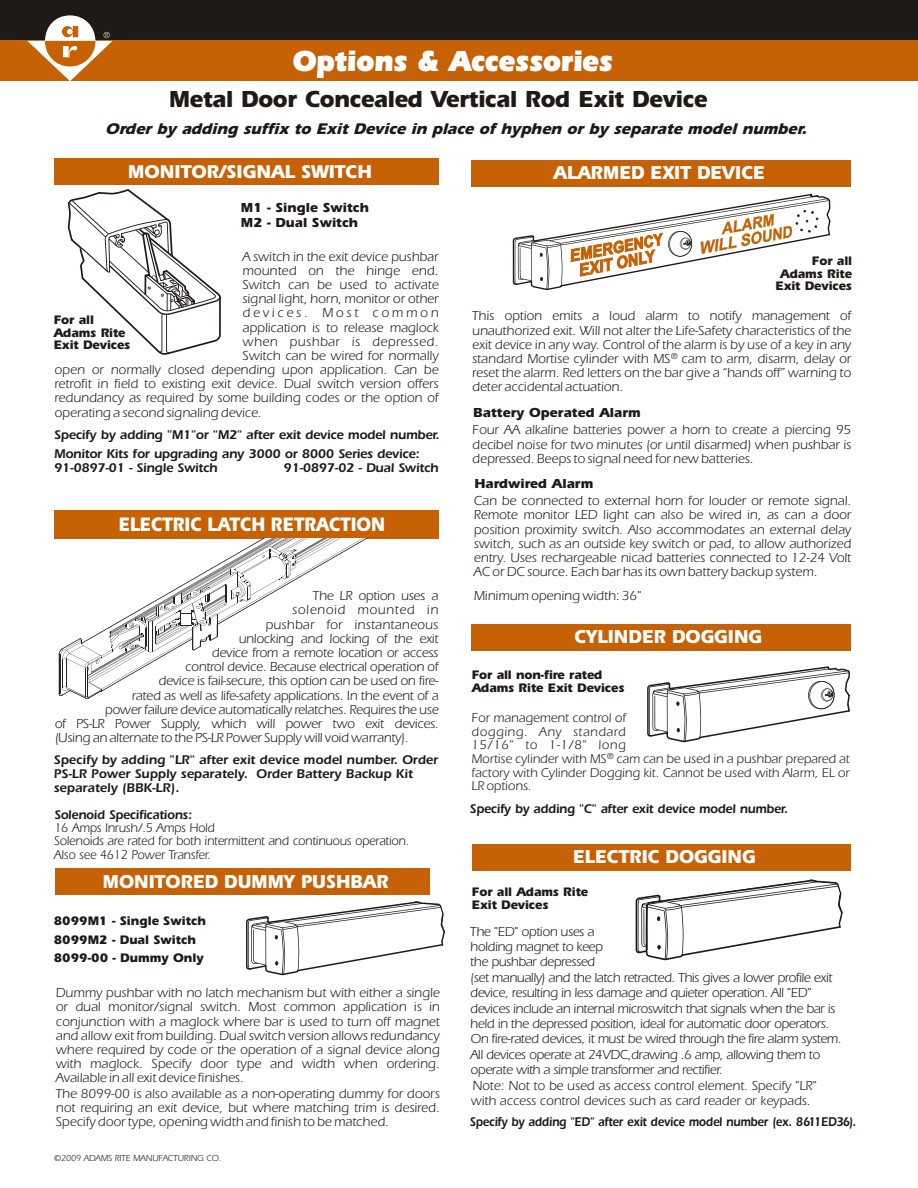
<style>
.page{position:relative;width:918px;height:1188px;background:#fff}
.page>*{position:absolute;margin:0;border:0;box-sizing:border-box;transform-origin:0 0}
.t1{font:900 30px "Erie";letter-spacing:-.02em;color:#fff;scale:.9 1}
.t2{font:700 24px "Erie";letter-spacing:-.015em;color:#1f1a17;scale:.95 1}
.t3{font:700 20.1px "Erie";color:#fff;scale:.84 1}
.t4{font:700 19.35px "Erie";color:#fff;scale:.9 1}
.t5{font:700 19.05px "Erie";color:#fff;scale:.93 1}
.t6{font:italic 700 15.9px "Erie";color:#1f1a17}
.t7{font:13.5px/14.1px "Erie";letter-spacing:-.015em;color:#1f1a17;text-align:justify}
.t8{font:700 13.5px/15.8px "Erie";color:#1f1a17}
.t9{font:13.5px "Erie";letter-spacing:.035em;color:#1f1a17}
.t10{font:13.5px "Erie";letter-spacing:.02em;color:#1f1a17}
.t11{font:13.5px "Erie";letter-spacing:.205em;color:#1f1a17}
.t12{font:13.5px "Erie";letter-spacing:.045em;color:#1f1a17}
.t13{font:13.35px/15.3px "Erie";color:#1f1a17}
.t14{font:900 13.05px/14px "Erie";letter-spacing:-.015em;color:#1f1a17}
.t15{font:13.05px/13.6px "Erie";color:#1f1a17}
.t16{font:13.05px/13.4px "Erie";color:#1f1a17;scale:.96 1}
.t17{font:900 13.05px "Erie";letter-spacing:-.015em;color:#1f1a17;scale:.96 1}
.t18{font:900 13.05px "Erie";letter-spacing:-.015em;color:#1f1a17;scale:.89 1}
.t19{font:700 12.75px/12.6px "Erie";letter-spacing:-.015em;color:#1f1a17}
.t20{font:9px "Erie";color:#1f1a17}
.s1{font-size:13.5px}
</style>
<div class="page">
<svg style="left:647px;top:666px;width:203px;height:76px"></svg>
<div style="left:471px;top:624px;width:380px;height:27px;background:#c76105"></div>
<div style="left:472px;top:844px;width:379px;height:27px;background:#c76105"></div>
<div style="left:471px;top:160px;width:379px;height:27px;background:#c76105"></div>
<div style="left:55px;top:868px;width:374px;height:27px;background:#c76105"></div>
<svg style="left:246px;top:894px;width:199px;height:81px"></svg>
<svg style="left:68px;top:189px;width:153px;height:166px"></svg>
<div style="left:55px;top:158px;width:384px;height:27px;background:#c76105"></div>
<svg style="left:0;top:0;width:918px;height:81px;background:#774213"></svg>
<svg style="left:513px;top:194px;width:318px;height:96px"></svg>
<div style="left:55px;top:510px;width:384px;height:28px;background:#c76105"></div>
<svg style="left:59px;top:538px;width:357px;height:161px"></svg>
<svg style="left:636px;top:879px;width:207px;height:81px"></svg>
<h1 class="t1" style="left:292px;top:49px;width:358px">Options &amp; Accessories</h1>
<h2 class="t2" style="left:169px;top:90px;width:568px">Metal Door Concealed Vertical Rod Exit Device</h2>
<p class="t6" style="left:105px;top:123px;width:707px">Order by adding suffix to Exit Device in place of hyphen or by separate model number.</p>
<h3 class="t5" style="left:128px;top:164px;width:264px">MONITOR/SIGNAL SWITCH</h3>
<p class="t8" style="left:241px;top:200px;width:129px">M1 - Single Switch<br>M2 - Dual Switch</p>
<p class="t7" style="left:242px;top:250px;width:198px">A switch in the exit device pushbar</p>
<p class="t7" style="left:242px;top:265px;width:198px">mounted on the hinge end.</p>
<p class="t7" style="left:242px;top:279px;width:198px">Switch can be used to activate</p>
<p class="t7" style="left:242px;top:293px;width:198px">signal light, horn, monitor or other</p>
<p class="t11" style="left:243px;top:308px;width:198px">devices. Most common</p>
<p class="t7" style="left:243px;top:321px;width:198px">application is to release maglock</p>
<p class="t9" style="left:243px;top:336px;width:198px">when pushbar is depressed.</p>
<p class="t7" style="left:243px;top:350px;width:198px">Switch can be wired for normally</p>
<p class="t7" style="left:55px;top:364px;width:386px">open or normally closed depending upon application. Can be</p>
<p class="t7" style="left:55px;top:378px;width:386px">retrofit in field to existing exit device. Dual switch version offers</p>
<p class="t7" style="left:55px;top:392px;width:386px">redundancy as required by some building codes or the option of</p>
<p class="t7" style="left:55px;top:406px;width:209px">operating a second signaling device.</p>
<p class="t19" style="left:54px;top:315px;width:78px">For all<br>Adams Rite<br>Exit Devices</p>
<p class="t14" style="left:54px;top:426px;width:387px;line-height:19px">Specify by adding "M1"or "M2" after exit device model number.<br>Monitor Kits for upgrading any 3000 or 8000 Series device:</p>
<p class="t14" style="left:54px;top:462px;width:165px">91-0897-01 - Single Switch</p>
<p class="t14" style="left:284px;top:462px;width:156px">91-0897-02 - Dual Switch</p>
<h3 class="t3" style="left:119px;top:517px;width:319px">ELECTRIC LATCH RETRACTION</h3>
<p class="t7" style="left:313px;top:590px;width:127px">The LR option uses a</p>
<p class="t12" style="left:292px;top:605px;width:148px">solenoid mounted in</p>
<p class="t10" style="left:265px;top:619px;width:174px">pushbar for instantaneous</p>
<p class="t7" style="left:239px;top:633px;width:201px">unlocking and locking of the exit</p>
<p class="t7" style="left:212px;top:647px;width:228px">device from a remote location or access</p>
<p class="t7" style="left:185px;top:661px;width:255px">control device. Because electrical operation of</p>
<p class="t7" style="left:158px;top:675px;width:282px">device is fail-secure, this option can be used on fire-</p>
<p class="t7" style="left:132px;top:689px;width:308px">rated as well as life-safety applications. In the event of a</p>
<p class="t7" style="left:105px;top:703px;width:335px">power failure device automatically relatches. Requires the use</p>
<p class="t7" style="left:55px;top:718px;width:386px">of PS-LR Power Supply, which will power two exit devices.</p>
<p class="t7" style="left:55px;top:732px;width:355px">(Using an alternate to the PS-LR Power Supply will void warranty).</p>
<p class="t14" style="left:54px;top:754px;width:386px">Specify by adding "LR" after exit device model number. Order<br>PS-LR Power Supply separately. Order Battery Backup Kit separately (BBK-LR).</p>
<p class="t17" style="left:54px;top:809px;width:145px">Solenoid Specifications:</p>
<p class="t16" style="left:54px;top:822px;width:371px">16 Amps Inrush/.5 Amps Hold<br>Solenoids are rated for both intermittent and continuous operation.<br>Also see 4612 Power Transfer.</p>
<h3 class="t4" style="left:103px;top:874px;width:319px">MONITORED DUMMY PUSHBAR</h3>
<p class="t19" style="left:54px;top:913px;width:154px;line-height:18.6px">8099M1 - Single Switch<br>8099M2 - Dual Switch<br>8099-00 - Dummy Only</p>
<p class="t7" style="left:56px;top:987px;width:386px">Dummy pushbar with no latch mechanism but with either a single or dual monitor/signal switch. Most common application is in conjunction with a maglock where bar is used to turn off magnet and allow exit from building. Dual switch version allows redundancy where required by code or the operation of a signal device along with maglock. Specify door type and width when ordering.<br>Available in all exit device finishes.</p>
<p class="t7" style="left:56px;top:1087px;width:385px">The 8099-00 is also available as a non-operating dummy for doors not requiring an exit device, but where matching trim is desired.<br>Specify door type, opening width and finish to be matched.</p>
<p class="t20" style="left:54px;top:1154px;width:169px">©2009 ADAMS RITE MANUFACTURING CO.</p>
<h3 class="t4" style="left:554px;top:165px;width:236px">ALARMED EXIT DEVICE</h3>
<p class="t19" style="left:775px;top:256px;width:78px;text-align:right">For all<br>Adams Rite<br>Exit Devices</p>
<p class="t7" style="left:472px;top:310px;width:381px">This option emits a loud alarm to notify management of unauthorized exit. Will not alter the Life-Safety characteristics of the exit device in any way. Control of the alarm is by use of a key in any</p>
<p class="t20" style="left:671px;top:352px;width:8px">®</p>
<p class="t7" style="left:472px;top:353px;width:381px">standard Mortise cylinder with MS cam to arm, disarm, delay or reset the alarm. Red letters on the bar give a “hands off” warning to deter accidental actuation.</p>
<p class="t7" style="left:472px;top:424px;width:381px">Four AA alkaline batteries power a horn to create a piercing 95 decibel noise for two minutes (or until disarmed) when pushbar is depressed. Beeps to signal need for new batteries.</p>
<p class="t8" style="left:473px;top:406px;width:169px">Battery Operated Alarm</p>
<p class="t8" style="left:474px;top:477px;width:121px">Hardwired Alarm</p>
<p class="t7" style="left:474px;top:495px;width:379px">Can be connected to external horn for louder or remote signal.<br>Remote monitor LED light can also be wired in, as can a door position proximity switch. Also accommodates an external delay switch, such as an outside key switch or pad, to allow authorized entry. Uses rechargeable nicad batteries connected to 12-24 Volt AC or DC source. Each bar has its own battery backup system.</p>
<p class="t7" style="left:474px;top:590px;width:169px">Minimum opening width: 36"</p>
<h3 class="t4" style="left:575px;top:629px;width:210px">CYLINDER DOGGING</h3>
<p class="t19" style="left:472px;top:670px;width:154px">For all non-fire rated<br>Adams Rite Exit Devices</p>
<p class="t15" style="left:472px;top:712px;width:380px">For management control of<br>dogging. Any standard<br>15/16" to 1-1/8" long<br>Mortise cylinder with MS cam can be used in a pushbar prepared at</p>
<p class="t20" style="left:607px;top:752px;width:8px">®</p>
<p class="t15" style="left:472px;top:767px;width:380px">factory with Cylinder Dogging kit. Cannot be used with Alarm, EL or<br>LR options.</p>
<p class="t17" style="left:470px;top:804px;width:333px">Specify by adding "C" after exit device model number.</p>
<h3 class="t4" style="left:573px;top:849px;width:204px">ELECTRIC DOGGING</h3>
<p class="t19" style="left:472px;top:887px;width:118px">For all Adams Rite<br>Exit Devices</p>
<p class="t7" style="left:470px;top:925px;width:373px;line-height:15.5px;text-align:left">The "ED" option uses a<br>holding magnet to keep<br>the pushbar depressed<br>(set manually) and the latch retracted. This gives a lower profile exit device, resulting in less damage and quieter operation. All "ED" devices include an internal microswitch that signals when the bar is held in the depressed position, ideal for automatic door operators.<br>On fire-rated devices, it must be wired through the fire alarm system.<br>All devices operate at 24VDC,drawing .6 amp, allowing them to operate with a simple transformer and rectifier.</p>
<p class="t13" style="left:471px;top:1079px;width:348px"><span class="s1">Note: N</span>ot to be used as access control element. Specify "LR" with access control devices such as card reader or keypads.</p>
<p class="t18" style="left:470px;top:1116px;width:435px">Specify by adding "ED" after exit device model number (ex. 8611ED36).</p>
</div>
